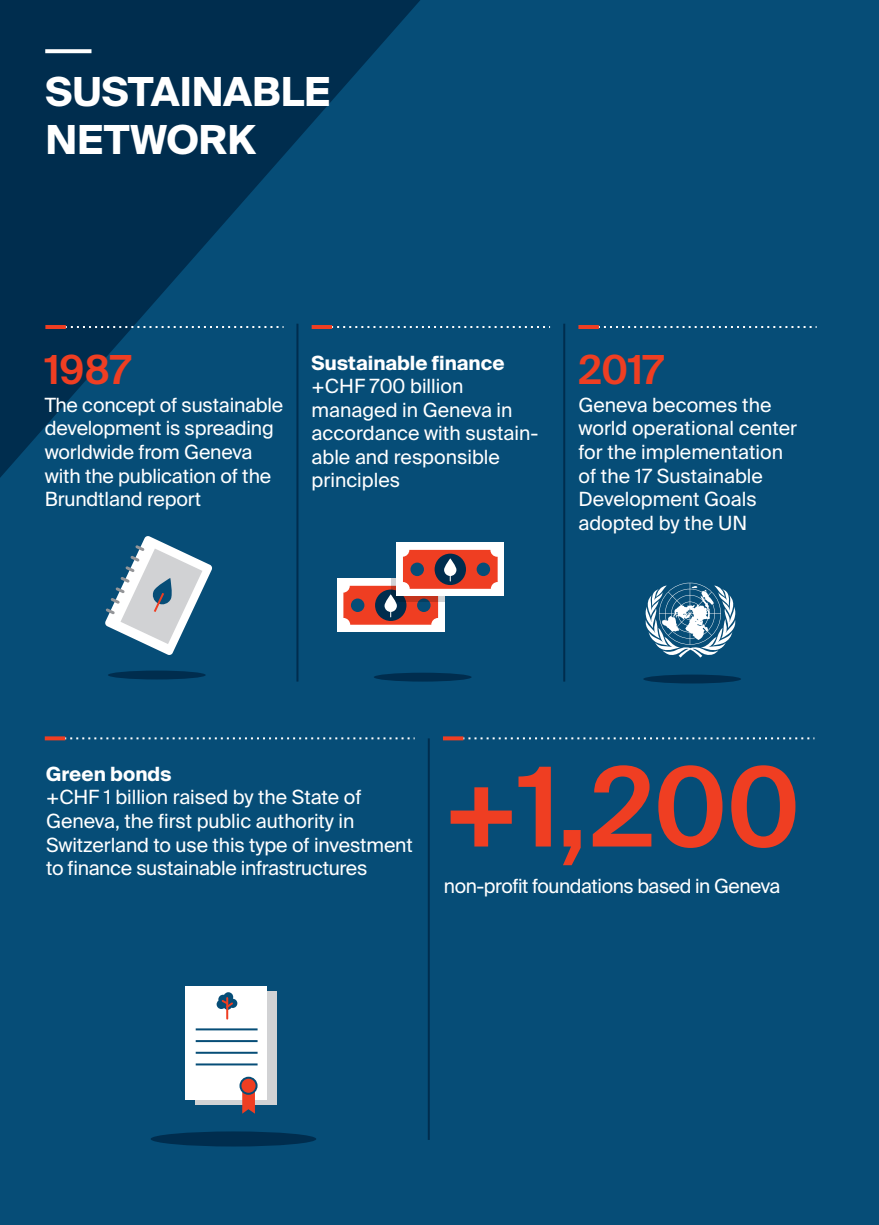
<style>
.page{position:relative;width:879px;height:1225px;background:#064d77}
.page>*{position:absolute;margin:0;border:0;box-sizing:border-box;transform-origin:0 0}
.t1{font:600 110px "Suisse Intl";color:#ef3e22}
.t2{font:700 40px/48px "Suisse Intl";color:#fff}
.t3{font:600 40px "Suisse Intl";color:#ef3e22}
.t4{font:19.6px/23.6px "Suisse Intl";letter-spacing:-.005em;color:#fff}
.t5{font:19.6px "Suisse Intl";letter-spacing:-.025em;color:#fff}
.s1{font-weight:700}
</style>
<div class="page">
<svg style="left:0;top:0;width:420px;height:478px;fill:#002d4e"></svg>
<svg style="left:45px;top:49px;width:46px;height:4px"></svg>
<svg style="left:105px;top:536px;width:107px;height:119px"></svg>
<hr style="left:45px;top:325px;width:21px;height:4px;background:#ef3e22">
<svg style="left:66px;top:326px;width:217px;height:2px"></svg>
<hr style="left:296px;top:324px;width:2px;height:357px;background:#002d4e">
<hr style="left:563px;top:324px;width:2px;height:357px;background:#002d4e">
<hr style="left:312px;top:325px;width:20px;height:4px;background:#ef3e22">
<svg style="left:332px;top:326px;width:218px;height:2px"></svg>
<hr style="left:578px;top:325px;width:21px;height:4px;background:#ef3e22">
<svg style="left:599px;top:326px;width:217px;height:2px"></svg>
<div style="left:108px;top:670px;width:98px;height:9px;background:#002d4e;border-radius:50%"></div>
<div style="left:374px;top:672px;width:97px;height:9px;background:#002d4e;border-radius:50%"></div>
<div style="left:643px;top:674px;width:98px;height:9px;background:#002d4e;border-radius:50%"></div>
<div style="left:337px;top:579px;width:107px;height:53px;background:#fff"></div>
<div style="left:397px;top:543px;width:107px;height:53px;background:#fff"></div>
<svg style="left:343px;top:550px;width:155px;height:75px"></svg>
<svg style="left:645px;top:583px;width:91px;height:74px"></svg>
<svg style="left:45px;top:736px;width:20px;height:4px"></svg>
<svg style="left:65px;top:737px;width:349px;height:2px"></svg>
<svg style="left:443px;top:736px;width:20px;height:4px"></svg>
<svg style="left:463px;top:737px;width:351px;height:2px"></svg>
<div style="left:151px;top:1131px;width:165px;height:15px;background:#002d4e;border-radius:50%"></div>
<div style="left:195px;top:991px;width:81px;height:114px;background:#d1d2d4"></div>
<div style="left:185px;top:986px;width:82px;height:114px;background:#fff"></div>
<hr style="left:196px;top:1028px;width:62px;height:2px;background:#064d77">
<hr style="left:196px;top:1040px;width:62px;height:2px;background:#064d77">
<hr style="left:196px;top:1051px;width:62px;height:2px;background:#064d77">
<hr style="left:196px;top:1063px;width:62px;height:2px;background:#064d77">
<hr style="left:226px;top:998px;width:2px;height:20px;background:#ef3e22">
<svg style="left:217px;top:992px;width:20px;height:17px"></svg>
<svg style="left:239px;top:1076px;width:19px;height:37px"></svg>
<hr style="left:428px;top:738px;width:2px;height:402px;background:#002d4e">
<p class="t2" style="left:45px;top:68px;width:287px">SUSTAINABLE<br>NETWORK</p>
<p class="t3" style="left:45px;top:347px;width:87px">1987</p>
<p class="t4" style="left:45px;top:393px;width:240px">The concept of sustainable development is spreading worldwide from Geneva with the publication of the<br>Brundtland report</p>
<p class="t4" style="left:312px;top:351px;width:228px"><span class="s1">Sustainable finance </span>+CHF 700 billion managed in Geneva in accordance with sustain&shy;able and responsible principles</p>
<p class="t3" style="left:578px;top:347px;width:86px">2017</p>
<p class="t4" style="left:578px;top:393px;width:220px">Geneva becomes the world operational center for the implementation of the 17 Sustainable<br>Development Goals adopted by the UN</p>
<p class="t4" style="left:46px;top:762px;width:368px"><span class="s1">Green bonds<br></span>+CHF 1 billion raised by the State of Geneva, the first public authority in Switzerland to use this type of investment to finance sustainable infrastructures</p>
<p class="t1" style="left:444px;top:743px;width:357px">+1,200</p>
<p class="t5" style="left:444px;top:874px;width:338px">non-profit foundations based in Geneva</p>
</div>
